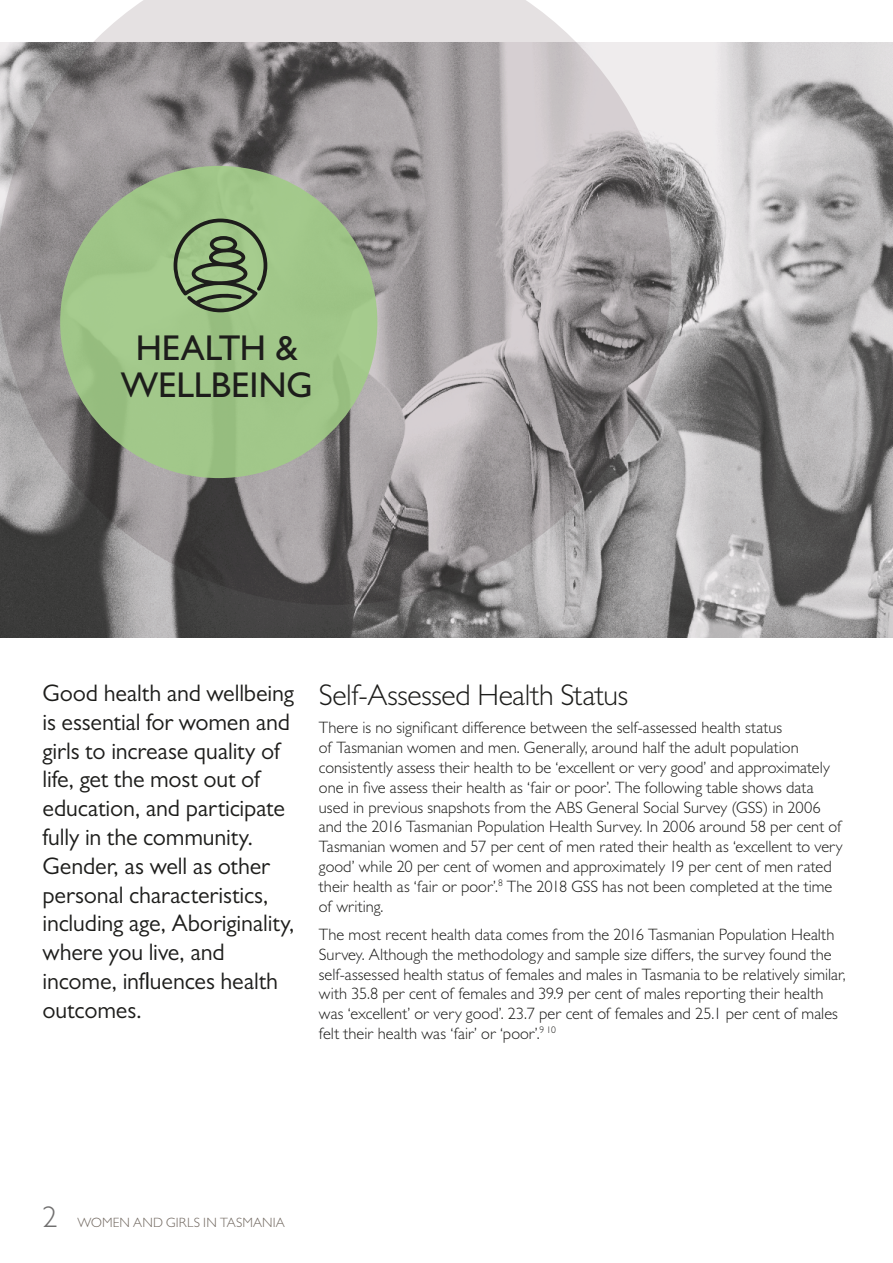
<style>
.page{position:relative;width:893px;height:1263px;background:#fff}
.page>*{position:absolute;margin:0;border:0;box-sizing:border-box;transform-origin:0 0}
.H1{font:500 36px/37.5px "Gill Sans MT Pro";letter-spacing:-.005em;color:#1d1d1b;text-align:center}
.H2{font:300 30px "Gill Sans MT Pro";letter-spacing:-.015em;color:#1d1d1b}
.t1{font:300 30px "Gill Sans MT Pro";color:#706f6f}
.Intro{font:24px/28.8px "Gill Sans MT Pro";letter-spacing:-.005em;color:#1d1d1b}
.body{font:300 16.5px/19.8px "Gill Sans MT Pro";color:#1d1d1b}
.t2{font:300 13.5px "Gill Sans MT Pro";letter-spacing:.01em;color:#726961}
</style>
<div class="page">
<img style="left:0;top:43px;width:893px;height:595px">
<svg style="left:0;top:0;width:671px;height:605px;background:#9e9a9b"></svg>
<div style="left:60px;top:166px;width:317px;height:312px;background:#a1cc87;border-radius:50%"></div>
<svg style="left:174px;top:219px;width:93px;height:93px"></svg>
<p class="H1" style="left:121px;top:329px;width:194px">HEALTH &amp;<br>WELLBEING</p>
<p class="Intro" style="left:43px;top:678px;width:254px">Good health and wellbeing is essential for women and girls to increase quality of life, get the most out of education, and participate fully in the community.<br>Gender, as well as other personal characteristics, including age, Aboriginality, where you live, and income, influences health outcomes.</p>
<p class="H2" style="left:319px;top:677px;width:311px">Self-Assessed Health Status</p>
<p class="body" style="left:319px;top:718px;width:525px">There is no significant difference between the self-assessed health status<br>of Tasmanian women and men. Generally, around half the adult population consistently assess their health to be ‘excellent or very good’ and approximately one in five assess their health as ‘fair or poor’. The following table shows data used in previous snapshots from the ABS General Social Survey (GSS) in 2006 and the 2016 Tasmanian Population Health Survey. In 2006 around 58 per cent of Tasmanian women and 57 per cent of men rated their health as ‘excellent to very good’ while 20 per cent of women and approximately 19 per cent of men rated their health as ‘fair or poor’.<sup>8</sup> The 2018 GSS has not been completed at the time of writing.</p>
<p class="body" style="left:319px;top:924px;width:528px">The most recent health data comes from the 2016 Tasmanian Population Health Survey. Although the methodology and sample size differs, the survey found the self-assessed health status of females and males in Tasmania to be relatively similar, with 35.8 per cent of females and 39.9 per cent of males reporting their health was ‘excellent’ or very good’. 23.7 per cent of females and 25.1 per cent of males felt their health was ‘fair’ or ‘poor’.<sup>9</sup> <sup>10</sup></p>
<h2 class="t1" style="left:43px;top:1198px;width:16px">2</h2>
<p class="t2" style="left:77px;top:1214px;width:209px">WOMEN AND GIRLS IN TASMANIA</p>
</div>
